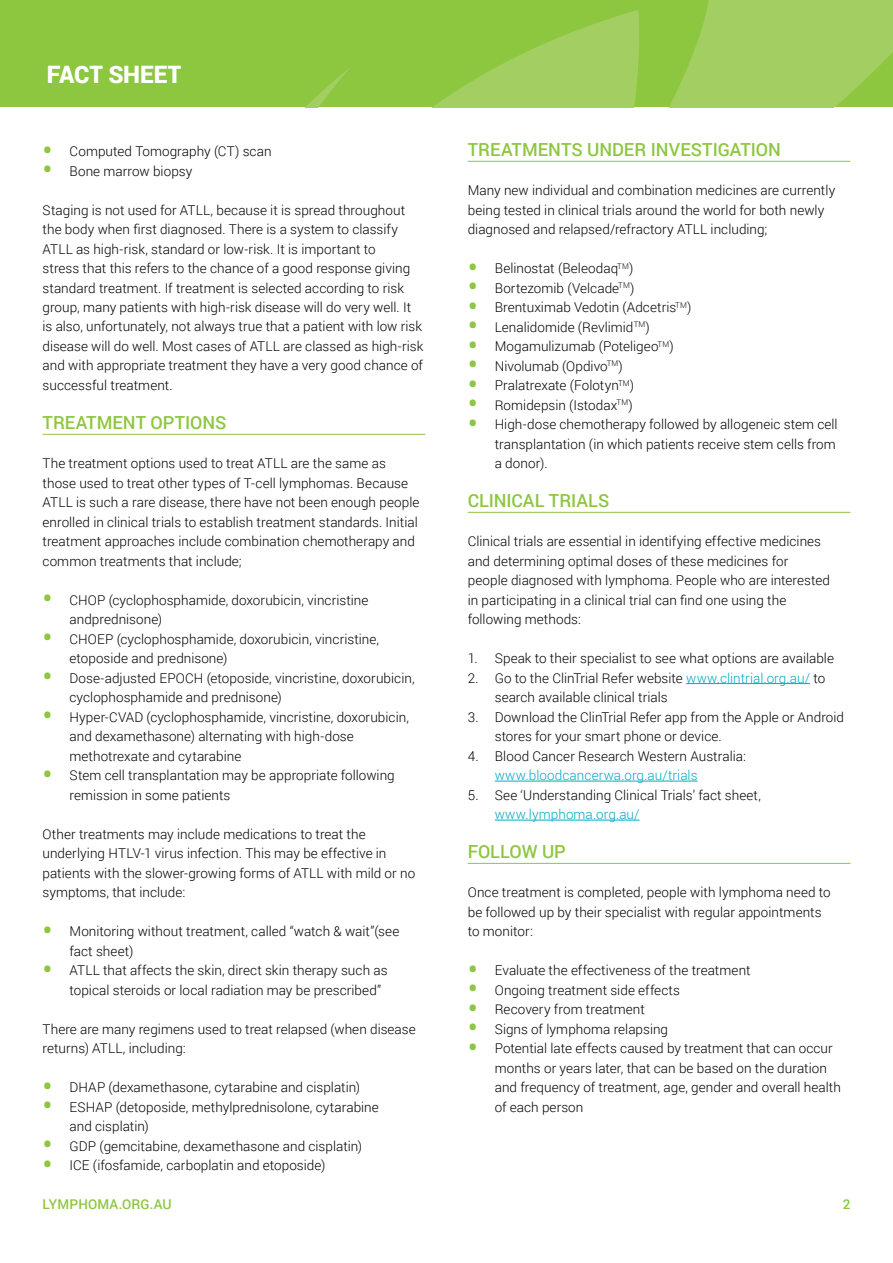
<style>
.page{position:relative;width:893px;height:1263px;background:#fff}
.page>*{position:absolute;margin:0;border:0;box-sizing:border-box;transform-origin:0 0}
.t1{font:900 24px "Roboto";letter-spacing:-.005em;color:#fff}
.t2{font:500 18px "Roboto";color:#8dc63f}
.t3{font:300 13.5px/19.5px "Roboto";letter-spacing:.005em;color:#000}
.t4{font:300 13.5px "Roboto";letter-spacing:.005em;color:#00abc5}
.t5{font:500 13.5px "Roboto";letter-spacing:.01em;color:#8dc63f}
.s1{font-weight:400;font-size:30px;color:#8dc63f}
.s2{color:#00abc5}
</style>
<div class="page">
<div style="left:0;top:0;width:893px;height:107px;background:#8dc63f"></div>
<svg style="left:306px;top:0;width:587px;height:107px;fill:#a3cf62"></svg>
<hr style="left:43px;top:434px;width:382px;height:1px;background:#8dc63f">
<hr style="left:468px;top:161px;width:382px;height:1px;background:#8dc63f">
<hr style="left:468px;top:512px;width:382px;height:1px;background:#8dc63f">
<hr style="left:686px;top:683px;width:124px;height:1px;background:#00abc5">
<hr style="left:495px;top:781px;width:202px;height:1px;background:#00abc5">
<hr style="left:495px;top:820px;width:145px;height:1px;background:#00abc5">
<hr style="left:468px;top:863px;width:382px;height:1px;background:#8dc63f">
<h1 class="t1" style="left:47px;top:57px;width:136px">FACT SHEET</h1>
<p class="t3" style="left:43px;top:141px;width:231px"><span class="s1">•</span> Computed Tomography (CT) scan</p>
<p class="t3" style="left:43px;top:161px;width:151px"><span class="s1">•</span> Bone marrow biopsy</p>
<p class="t3" style="left:43px;top:199px;width:382px">Staging is not used for ATLL, because it is spread throughout the body when first diagnosed. There is a system to classify ATLL as high-risk, standard or low-risk. It is important to<br>stress that this refers to the chance of a good response giving standard treatment. If treatment is selected according to risk group, many patients with high-risk disease will do very well. It is also, unfortunately, not always true that a patient with low risk disease will do well. Most cases of ATLL are classed as high-risk and with appropriate treatment they have a very good chance of successful treatment.</p>
<h2 class="t2" style="left:43px;top:410px;width:185px">TREATMENT OPTIONS</h2>
<p class="t3" style="left:43px;top:453px;width:378px">The treatment options used to treat ATLL are the same as those used to treat other types of T-cell lymphomas. Because ATLL is such a rare disease, there have not been enough people enrolled in clinical trials to establish treatment standards. Initial treatment approaches include combination chemotherapy and common treatments that include;</p>
<p class="t3" style="left:70px;top:590px;width:300px;text-indent:-27px"><span class="s1">•</span> CHOP (cyclophosphamide, doxorubicin, vincristine andprednisone)</p>
<p class="t3" style="left:70px;top:629px;width:311px;text-indent:-27px"><span class="s1">•</span> CHOEP (cyclophosphamide, doxorubicin, vincristine, etoposide and prednisone)</p>
<p class="t3" style="left:70px;top:668px;width:347px;text-indent:-27px"><span class="s1">•</span> Dose-adjusted EPOCH (etoposide, vincristine, doxorubicin, cyclophosphamide and prednisone)</p>
<p class="t3" style="left:70px;top:707px;width:341px;text-indent:-27px"><span class="s1">•</span> Hyper-CVAD (cyclophosphamide, vincristine, doxorubicin, and dexamethasone) alternating with high-dose methotrexate and cytarabine</p>
<p class="t3" style="left:70px;top:765px;width:327px;text-indent:-27px"><span class="s1">•</span> Stem cell transplantation may be appropriate following remission in some patients</p>
<p class="t3" style="left:43px;top:824px;width:374px">Other treatments may include medications to treat the underlying HTLV-1 virus infection. This may be effective in patients with the slower-growing forms of ATLL with mild or no symptoms, that include:</p>
<p class="t3" style="left:70px;top:921px;width:331px;text-indent:-27px"><span class="s1">•</span> Monitoring without treatment, called “watch &amp; wait”(see fact sheet)</p>
<p class="t3" style="left:70px;top:960px;width:320px;text-indent:-27px"><span class="s1">•</span> ATLL that affects the skin, direct skin therapy such as topical steroids or local radiation may be prescribed”</p>
<p class="t3" style="left:43px;top:1019px;width:375px">There are many regimens used to treat relapsed (when disease returns) ATLL, including:</p>
<p class="t3" style="left:43px;top:1077px;width:319px"><span class="s1">•</span> DHAP (dexamethasone, cytarabine and cisplatin)</p>
<p class="t3" style="left:70px;top:1097px;width:311px;text-indent:-27px"><span class="s1">•</span> ESHAP (detoposide, methylprednisolone, cytarabine and cisplatin)</p>
<p class="t3" style="left:43px;top:1136px;width:321px"><span class="s1">•</span> GDP (gemcitabine, dexamethasone and cisplatin)</p>
<p class="t3" style="left:43px;top:1155px;width:284px"><span class="s1">•</span> ICE (ifosfamide, carboplatin and etoposide)</p>
<h2 class="t2" style="left:468px;top:137px;width:315px">TREATMENTS UNDER INVESTIGATION</h2>
<p class="t3" style="left:468px;top:180px;width:369px">Many new individual and combination medicines are currently being tested in clinical trials around the world for both newly diagnosed and relapsed/refractory ATLL including;</p>
<p class="t3" style="left:468px;top:258px;width:167px"><span class="s1">•</span> Belinostat (Beleodaq<sup>TM</sup>)</p>
<p class="t3" style="left:468px;top:278px;width:168px"><span class="s1">•</span> Bortezomib (Velcade<sup>TM</sup>)</p>
<p class="t3" style="left:468px;top:297px;width:225px"><span class="s1">•</span> Brentuximab Vedotin (Adcetris<sup>TM</sup>)</p>
<p class="t3" style="left:468px;top:317px;width:184px"><span class="s1">•</span> Lenalidomide (Revlimid<sup>TM</sup>)</p>
<p class="t3" style="left:468px;top:336px;width:207px"><span class="s1">•</span> Mogamulizumab (Poteligeo<sup>TM</sup>)</p>
<p class="t3" style="left:468px;top:356px;width:157px"><span class="s1">•</span> Nivolumab (Opdivo<sup>TM</sup>)</p>
<p class="t3" style="left:468px;top:375px;width:168px"><span class="s1">•</span> Pralatrexate (Folotyn<sup>TM</sup>)</p>
<p class="t3" style="left:468px;top:395px;width:166px"><span class="s1">•</span> Romidepsin (Istodax<sup>TM</sup>)</p>
<p class="t3" style="left:495px;top:414px;width:344px;text-indent:-27px"><span class="s1">•</span> High-dose chemotherapy followed by allogeneic stem cell transplantation (in which patients receive stem cells from a donor).</p>
<h2 class="t2" style="left:468px;top:488px;width:143px">CLINICAL TRIALS</h2>
<p class="t3" style="left:468px;top:531px;width:364px">Clinical trials are essential in identifying effective medicines and determining optimal doses of these medicines for people diagnosed with lymphoma. People who are interested in participating in a clinical trial can find one using the following methods:</p>
<p class="t3" style="left:468px;top:648px;width:368px">1. Speak to their specialist to see what options are available</p>
<p class="t3" style="left:495px;top:667px;width:332px;text-indent:-27px">2. Go to the ClinTrial Refer website <span class="s2">www.clintrial.org.au/</span> to search available clinical trials</p>
<p class="t3" style="left:495px;top:706px;width:351px;text-indent:-27px">3. Download the ClinTrial Refer app from the Apple or Android stores for your smart phone or device.</p>
<p class="t3" style="left:468px;top:745px;width:280px">4. Blood Cancer Research Western Australia:</p>
<p class="t4" style="left:495px;top:766px;width:204px">www.bloodcancerwa.org.au/trials</p>
<p class="t3" style="left:468px;top:784px;width:295px">5. See ‘Understanding Clinical Trials’ fact sheet,</p>
<p class="t4" style="left:495px;top:805px;width:146px">www.lymphoma.org.au/</p>
<h2 class="t2" style="left:468px;top:839px;width:100px">FOLLOW UP</h2>
<p class="t3" style="left:468px;top:882px;width:364px">Once treatment is completed, people with lymphoma need to be followed up by their specialist with regular appointments to monitor:</p>
<p class="t3" style="left:468px;top:960px;width:284px"><span class="s1">•</span> Evaluate the effectiveness of the treatment</p>
<p class="t3" style="left:468px;top:980px;width:214px"><span class="s1">•</span> Ongoing treatment side effects</p>
<p class="t3" style="left:468px;top:999px;width:179px"><span class="s1">•</span> Recovery from treatment</p>
<p class="t3" style="left:468px;top:1019px;width:202px"><span class="s1">•</span> Signs of lymphoma relapsing</p>
<p class="t3" style="left:495px;top:1038px;width:348px;text-indent:-27px"><span class="s1">•</span> Potential late effects caused by treatment that can occur months or years later, that can be based on the duration and frequency of treatment, age, gender and overall health of each person</p>
<p class="t5" style="left:43px;top:1195px;width:131px">LYMPHOMA.ORG.AU</p>
<p class="t5" style="left:843px;top:1195px;width:9px">2</p>
</div>
